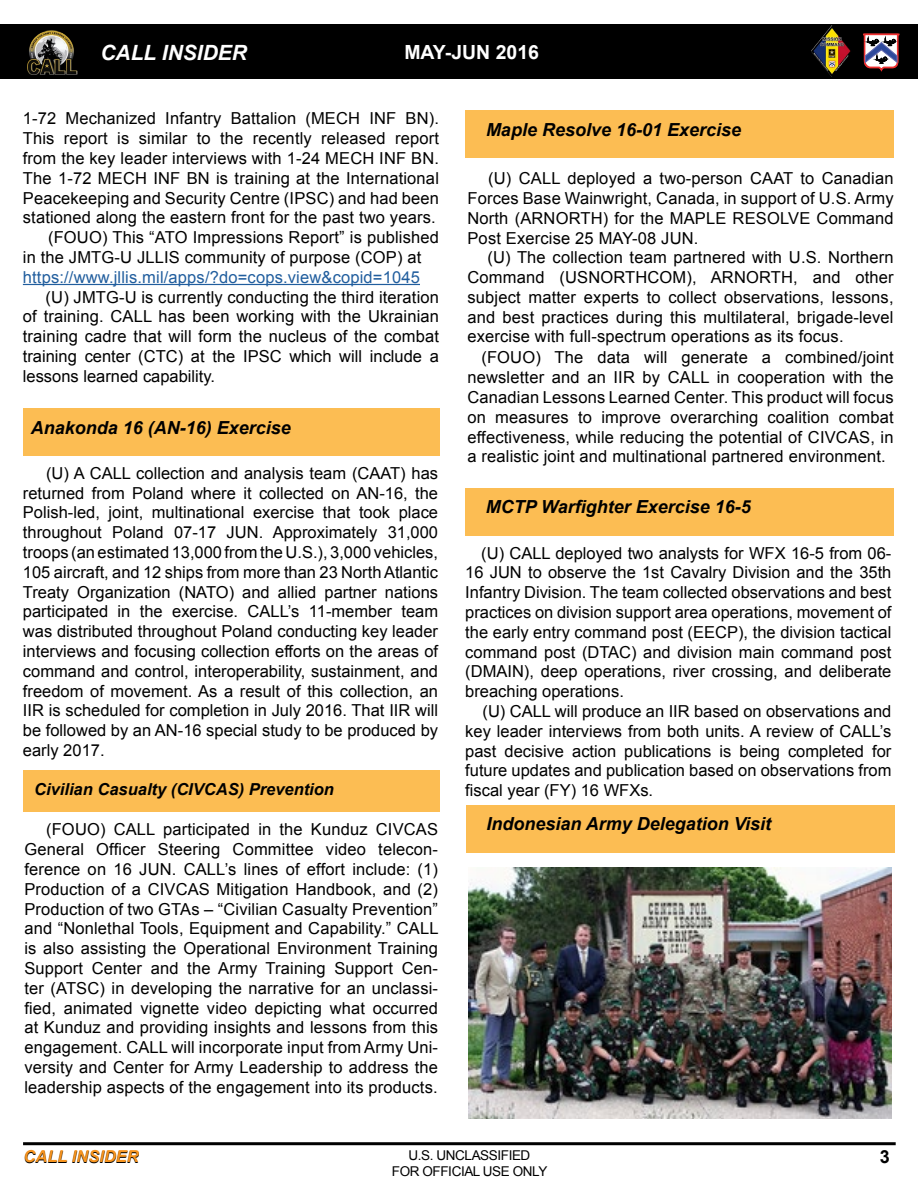
<style>
.page{position:relative;width:918px;height:1188px;background:#fff}
.page>*{position:absolute;margin:0;border:0;box-sizing:border-box;transform-origin:0 0}
.t1{font:italic 700 21px "Arial";color:#fff}
.t2{font:700 19.5px "Arial";color:#fff}
.t3{font:italic 700 18px "Arial";color:#000}
.t4{font:700 18px "Arial";color:#000}
.t5{font:16.5px/19.8px "Arial";letter-spacing:.01em;color:#000;text-align:justify}
.t6{font:16.5px "Arial";letter-spacing:.01em;color:#215e9e}
.t7{font:italic 700 16.5px "Arial";color:#000}
.t8{font:13.5px/16.2px "Arial";letter-spacing:-.03em;color:#000;text-align:center}
</style>
<div class="page">
<div style="left:0;top:24px;width:918px;height:55px;background:#000"></div>
<img style="left:812px;top:26px;width:39px;height:51px">
<svg style="left:863px;top:33px;width:37px;height:39px"></svg>
<hr style="left:23px;top:1142px;width:873px;height:3px;background:#000">
<img style="left:28px;top:30px;width:49px;height:44px">
<div style="left:23px;top:771px;width:417px;height:41px;background:#fcbd53"></div>
<div style="left:23px;top:408px;width:416px;height:47px;background:#fcbd53"></div>
<div style="left:466px;top:111px;width:428px;height:47px;background:#fcbd53"></div>
<hr style="left:23px;top:284px;width:397px;height:1px;background:#215e9e">
<div style="left:465px;top:488px;width:429px;height:47px;background:#fcbd53"></div>
<div style="left:466px;top:806px;width:428px;height:47px;background:#fcbd53"></div>
<img style="left:469px;top:868px;width:422px;height:251px">
<p class="t1" style="left:100px;top:39px;width:148px">CALL INSIDER</p>
<p class="t2" style="left:404px;top:39px;width:136px">MAY-JUN 2016</p>
<p class="t5" style="left:23px;top:109px;width:418px">1-72 Mechanized Infantry Battalion (MECH INF BN).</p>
<p class="t5" style="left:23px;top:129px;width:418px">This report is similar to the recently released report</p>
<p class="t5" style="left:23px;top:148px;width:418px">from the key leader interviews with 1-24 MECH INF BN.</p>
<p class="t5" style="left:23px;top:168px;width:418px">The 1-72 MECH INF BN is training at the International</p>
<p class="t5" style="left:23px;top:188px;width:418px">Peacekeeping and Security Centre (IPSC) and had been</p>
<p class="t5" style="left:23px;top:208px;width:414px">stationed along the eastern front for the past two years.</p>
<p class="t5" style="left:48px;top:228px;width:393px">(FOUO) This “ATO Impressions Report” is published</p>
<p class="t5" style="left:23px;top:247px;width:400px">in the JMTG-U JLLIS community of purpose (COP) at</p>
<p class="t6" style="left:23px;top:266px;width:399px">https://www.jllis.mil/apps/?do=cops.view&amp;copid=1045</p>
<p class="t5" style="left:23px;top:287px;width:418px;text-indent:23px">(U) JMTG-U is currently conducting the third iteration of training. CALL has been working with the Ukrainian training cadre that will form the nucleus of the combat training center (CTC) at the IPSC which will include a lessons learned capability.</p>
<p class="t3" style="left:31px;top:416px;width:262px">Anakonda 16 (AN-16) Exercise</p>
<p class="t5" style="left:23px;top:463px;width:417px;text-indent:23px">(U) A CALL collection and analysis team (CAAT) has returned from Poland where it collected on AN-16, the Polish-led, joint, multinational exercise that took place throughout Poland 07-17 JUN. Approximately 31,000 troops (an estimated 13,000 from the U.S.), 3,000 vehicles, 105 aircraft, and 12 ships from more than 23 North Atlantic Treaty Organization (NATO) and allied partner nations participated in the exercise. CALL’s 11-member team was distributed throughout Poland conducting key leader interviews and focusing collection efforts on the areas of command and control, interoperability, sustainment, and freedom of movement. As a result of this collection, an IIR is scheduled for completion in July 2016. That IIR will be followed by an AN-16 special study to be produced by early 2017.</p>
<p class="t7" style="left:34px;top:778px;width:301px">Civilian Casualty (CIVCAS) Prevention</p>
<p class="t5" style="left:24px;top:820px;width:416px;text-indent:22px">(FOUO) CALL participated in the Kunduz CIVCAS General Officer Steering Committee video telecon&shy;ference on 16 JUN. CALL’s lines of effort include: (1)<br>Production of a CIVCAS Mitigation Handbook, and (2)<br>Production of two GTAs – “Civilian Casualty Prevention” and “Nonlethal Tools, Equipment and Capability.” CALL is also assisting the Operational Environment Training Support Center and the Army Training Support Cen&shy;ter (ATSC) in developing the narrative for an unclassi&shy;fied, animated vignette video depicting what occurred at Kunduz and providing insights and lessons from this engagement. CALL will incorporate input from Army Uni&shy;versity and Center for Army Leadership to address the leadership aspects of the engagement into its products.</p>
<p class="t3" style="left:486px;top:117px;width:257px">Maple Resolve 16-01 Exercise</p>
<p class="t5" style="left:467px;top:169px;width:428px;text-indent:21px">(U) CALL deployed a two-person CAAT to Canadian Forces Base Wainwright, Canada, in support of U.S. Army North (ARNORTH) for the MAPLE RESOLVE Command Post Exercise 25 MAY-08 JUN.</p>
<p class="t5" style="left:467px;top:248px;width:428px;text-indent:20px">(U) The collection team partnered with U.S. Northern Command (USNORTHCOM), ARNORTH, and other subject matter experts to collect observations, lessons, and best practices during this multilateral, brigade-level exercise with full-spectrum operations as its focus.</p>
<p class="t5" style="left:467px;top:348px;width:428px;text-indent:14px">(FOUO) The data will generate a combined/joint newsletter and an IIR by CALL in cooperation with the Canadian Lessons Learned Center. This product will focus on measures to improve overarching coalition combat effectiveness, while reducing the potential of CIVCAS, in a realistic joint and multinational partnered environment.</p>
<p class="t3" style="left:486px;top:495px;width:267px">MCTP Warfighter Exercise 16-5</p>
<p class="t5" style="left:465px;top:543px;width:428px;text-indent:16px">(U) CALL deployed two analysts for WFX 16-5 from 06- 16 JUN to observe the 1st Cavalry Division and the 35th Infantry Division. The team collected observations and best practices on division support area operations, movement of the early entry command post (EECP), the division tactical command post (DTAC) and division main command post (DMAIN), deep operations, river crossing, and deliberate breaching operations.</p>
<p class="t5" style="left:465px;top:702px;width:428px;text-indent:17px">(U) CALL will produce an IIR based on observations and key leader interviews from both units. A review of CALL’s past decisive action publications is being completed for future updates and publication based on observations from fiscal year (FY) 16 WFXs.</p>
<p class="t3" style="left:486px;top:812px;width:286px">Indonesian Army Delegation Visit</p>
<p class="t7" style="left:24px;top:1146px;width:117px">CALL INSIDER</p>
<p class="t8" style="left:392px;top:1147px;width:157px">U.S. UNCLASSIFIED<br>FOR OFFICIAL USE ONLY</p>
<p class="t4" style="left:880px;top:1145px;width:12px">3</p>
</div>
